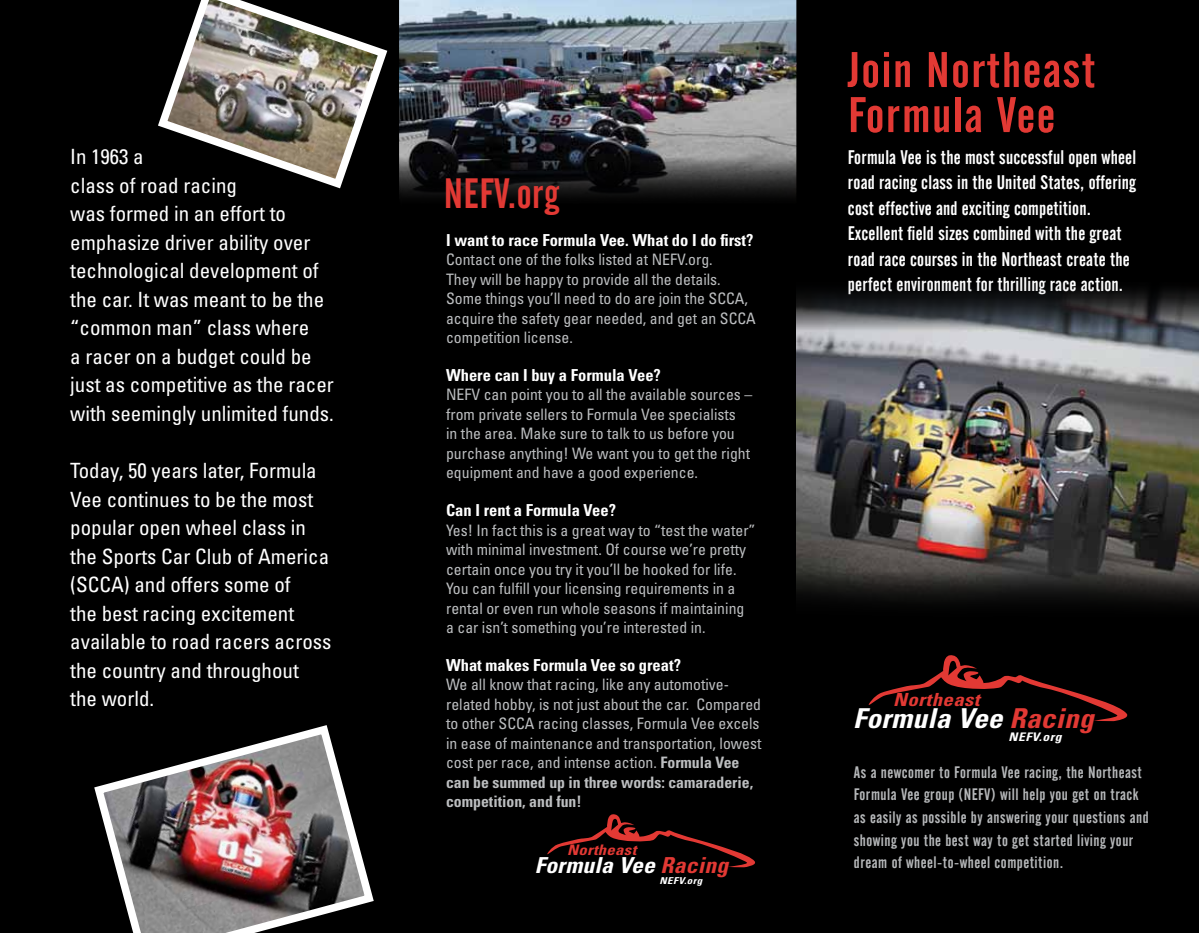
<style>
.page{position:relative;width:1199px;height:933px;background:#fff}
.page>*{position:absolute;margin:0;border:0;box-sizing:border-box;transform-origin:0 0}
.t1{font:49.5px/45px "Alternate Gothic No 2 BT";letter-spacing:.03em;color:#e23934;scale:1.05 1}
.t2{font:42px "Alternate Gothic No 2 BT";letter-spacing:.01em;color:#e23934}
.t3{font:italic 700 condensed 27.3px "Univers";letter-spacing:.01em;color:#fff;scale:1.07 1}
.t4{font:italic 700 condensed 22.05px "Univers";letter-spacing:.01em;color:#fff;scale:1.07 1}
.t5{font:condensed 21px/28.5px "Univers";color:#fff}
.t6{font:19.5px/25.5px "Alternate Gothic No 2 BT";letter-spacing:.01em;color:#fff}
.t7{font:italic 700 condensed 18px "Univers";letter-spacing:.02em;color:#e23934;scale:1.15 1}
.t8{font:16.5px/22.5px "Alternate Gothic No 2 BT";letter-spacing:.03em;color:#b6b8ba}
.t9{font:700 condensed 16.5px "Univers";color:#fff}
.t10{font:condensed 15.75px/19.5px "Univers";color:#bcbec0}
.t11{font:italic 700 condensed 14.55px "Univers";letter-spacing:.02em;color:#e23934;scale:1.15 1}
.t12{font:italic 700 condensed 11.85px "Univers";letter-spacing:.04em;color:#fff;scale:1.15 1}
.t13{font:italic 700 condensed 9.45px "Univers";letter-spacing:.04em;color:#fff;scale:1.15 1}
.s1{font-weight:700}
.s2{color:#e23934}
</style>
<div class="page">
<div style="left:0;top:0;width:1199px;height:932px;background:#000"></div>
<svg style="left:868px;top:655px;width:260px;height:67px"></svg>
<img style="left:796px;top:290px;width:403px;height:314px">
<svg style="left:547px;top:814px;width:208px;height:54px"></svg>
<img style="left:400px;top:0;width:396px;height:197px">
<img style="left:158px;top:0;width:230px;height:189px">
<img style="left:94px;top:725px;width:280px;height:207px">
<p class="t5" style="left:70px;top:142px;width:265px">In 1963 a<br>class of road racing<br>was formed in an effort to emphasize driver ability over technological development of the car. It was meant to be the “common man” class where<br>a racer on a budget could be just as competitive as the racer with seemingly unlimited funds.</p>
<p class="t5" style="left:70px;top:455px;width:263px">Today, 50 years later, Formula<br>Vee continues to be the most popular open wheel class in the Sports Car Club of America (SCCA) and offers some of<br>the best racing excitement available to road racers across the country and throughout<br>the world.</p>
<h2 class="t2" style="left:444px;top:170px;width:116px">NEFV.org</h2>
<p class="t9" style="left:446px;top:230px;width:309px">I want to race Formula Vee. What do I do first?</p>
<p class="t10" style="left:446px;top:249px;width:311px">Contact one of the folks listed at NEFV.org.<br>They will be happy to provide all the details.<br>Some things you’ll need to do are join the SCCA, acquire the safety gear needed, and get an SCCA competition license.</p>
<p class="t9" style="left:446px;top:365px;width:216px">Where can I buy a Formula Vee?</p>
<p class="t10" style="left:446px;top:384px;width:308px">NEFV can point you to all the available sources – from private sellers to Formula Vee specialists<br>in the area. Make sure to talk to us before you purchase anything! We want you to get the right equipment and have a good experience.</p>
<p class="t9" style="left:446px;top:500px;width:171px">Can I rent a Formula Vee?</p>
<p class="t10" style="left:446px;top:519px;width:311px">Yes! In fact this is a great way to “test the water” with minimal investment. Of course we’re pretty certain once you try it you’ll be hooked for life.<br>You can fulfill your licensing requirements in a rental or even run whole seasons if maintaining a car isn’t something you’re interested in.</p>
<p class="t9" style="left:446px;top:654px;width:236px">What makes Formula Vee so great?</p>
<p class="t10" style="left:446px;top:674px;width:317px">We all know that racing, like any automotive&shy;related hobby, is not just about the car. Compared to other SCCA racing classes, Formula Vee excels in ease of maintenance and transportation, lowest cost per race, and intense action. <span class="s1">Formula Vee can be summed up in three words: camaraderie, competition, and fun!</span></p>
<p class="t11" style="left:567px;top:840px;width:62px">Northeast</p>
<h3 class="t4" style="left:535px;top:851px;width:182px">Formula Vee <span class="s2">Racing</span></h3>
<p class="t13" style="left:659px;top:873px;width:39px">NEFV.org</p>
<h1 class="t1" style="left:848px;top:48px;width:237px">Join Northeast<br>Formula Vee</h1>
<p class="t6" style="left:848px;top:144px;width:290px">Formula Vee is the most successful open wheel road racing class in the United States, offering cost effective and exciting competition.<br>Excellent field sizes combined with the great road race courses in the Northeast create the perfect environment for thrilling race action.</p>
<p class="t7" style="left:893px;top:688px;width:76px">Northeast</p>
<h3 class="t3" style="left:853px;top:701px;width:226px">Formula Vee <span class="s2">Racing</span></h3>
<p class="t12" style="left:1008px;top:729px;width:48px">NEFV.org</p>
<p class="t8" style="left:854px;top:760px;width:296px">As a newcomer to Formula Vee racing, the Northeast Formula Vee group (NEFV) will help you get on track as easily as possible by answering your questions and showing you the best way to get started living your dream of wheel-to-wheel competition.</p>
</div>
